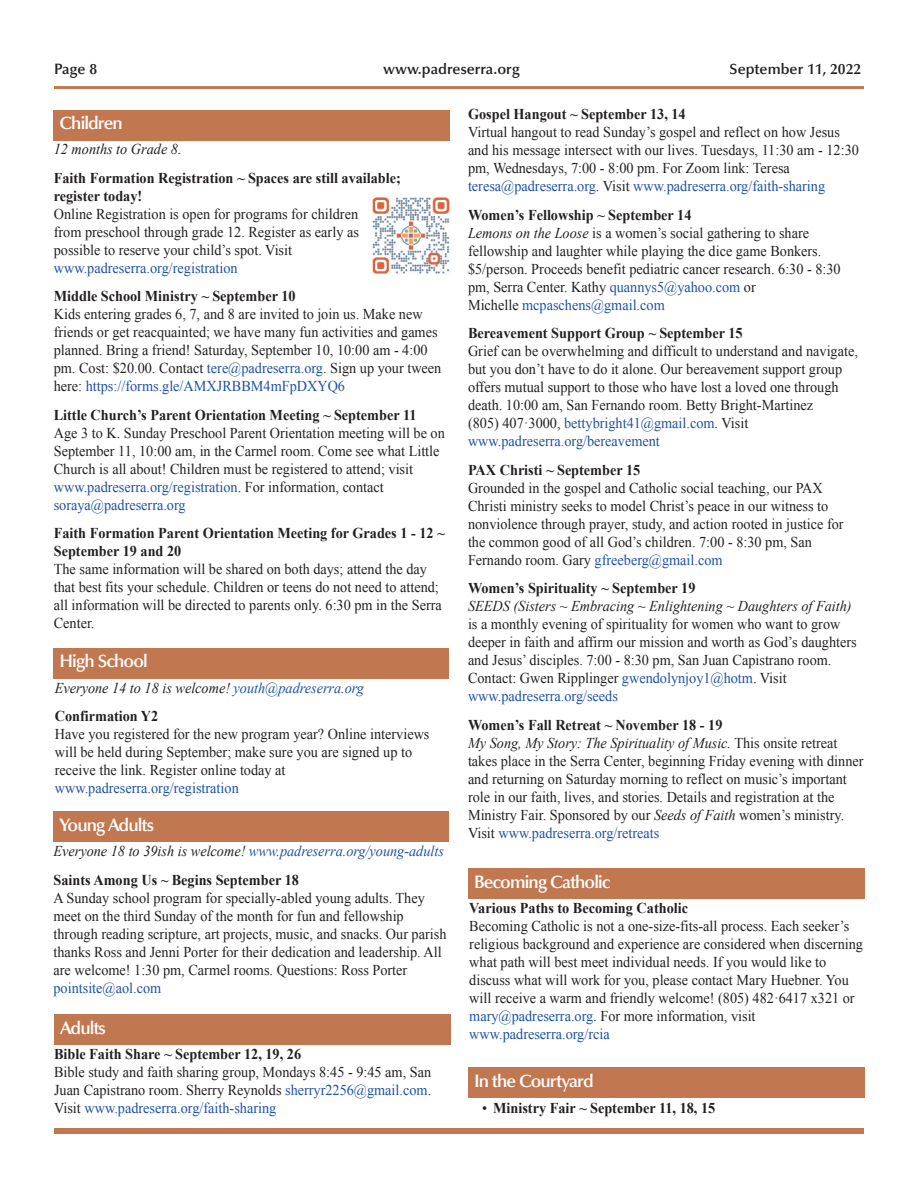
<style>
.page{position:relative;width:918px;height:1188px;background:#fff}
.page>*{position:absolute;margin:0;border:0;box-sizing:border-box;transform-origin:0 0}
.t1{font:600 18px "Optima LT Std";letter-spacing:-.05em;color:#fff}
.t2{font:15px/18px "Times New Roman";color:#231f20;scale:.95 1}
.t3{font:700 15px/18px "Times New Roman";color:#231f20;scale:.95 1}
.t4{font:italic 15px/28.2px "Times New Roman";color:#231f20;scale:.95 1}
.t5{font:italic 15px/28.2px "Times New Roman";color:#1e51a3;scale:.95 1}
.t6{font:15px "Times New Roman";color:#1e51a3;scale:.95 1}
.t7{font:600 15px "Optima LT Std";color:#231f20}
.s1{color:#1e51a3}
.s2{font-weight:700;font-style:normal}
.s3{color:#231f20}
.s4{font-weight:700;font-style:normal;color:#231f20}
.s5{font-weight:700}
.s6{font-style:italic}
.s7{font-weight:400}
</style>
<div class="page">
<div style="left:468px;top:869px;width:396px;height:30px;background:#c17750"></div>
<hr style="left:54px;top:86px;width:810px;height:3px;background:#c17750">
<div style="left:54px;top:1128px;width:810px;height:6px;background:#c17750"></div>
<div style="left:54px;top:648px;width:395px;height:31px;background:#c17750"></div>
<div style="left:54px;top:110px;width:396px;height:31px;background:#c17750"></div>
<div style="left:54px;top:812px;width:395px;height:30px;background:#c17750"></div>
<div style="left:468px;top:1067px;width:397px;height:31px;background:#c17750"></div>
<img style="left:372px;top:197px;width:78px;height:77px">
<div style="left:54px;top:1015px;width:396px;height:30px;background:#c17750"></div>
<p class="t7" style="left:54px;top:63px;width:45px">Page 8</p>
<p class="t7" style="left:383px;top:63px;width:138px">www.padreserra.org</p>
<p class="t7" style="left:730px;top:63px;width:133px">September 11, 2022</p>
<p class="t1" style="left:60px;top:116px;width:65px">Children</p>
<p class="t4" style="left:54px;top:135px;width:136px">12 months to Grade 8.</p>
<p class="t3" style="left:54px;top:169px;width:367px">Faith Formation Registration ~ Spaces are still available; register today!</p>
<p class="t2" style="left:54px;top:205px;width:323px;text-align:justify">Online Registration is open for programs for children from preschool through grade 12. Register as early as possible to reserve your child’s spot. Visit</p>
<p class="t6" style="left:54px;top:260px;width:195px">www.padreserra.org/registration</p>
<p class="t3" style="left:54px;top:287px;width:256px">Middle School Ministry ~ September 10</p>
<p class="t2" style="left:54px;top:305px;width:410px">Kids entering grades 6, 7, and 8 are invited to join us. Make new friends or get reacquainted; we have many fun activities and games planned. Bring a friend! Saturday, September 10, 10:00 am - 4:00 pm. Cost: $20.00. Contact <span class="s1">tere@padreserra.org</span>. Sign up your tween here: <span class="s1">https://forms.gle/AMXJRBBM4mFpDXYQ6</span></p>
<p class="t3" style="left:54px;top:406px;width:383px">Little Church’s Parent Orientation Meeting ~ September 11</p>
<p class="t2" style="left:54px;top:424px;width:413px">Age 3 to K. Sunday Preschool Parent Orientation meeting will be on September 11, 10:00 am, in the Carmel room. Come see what Little Church is all about! Children must be registered to attend; visit <span class="s1">www.padreserra.org/registration</span>. For information, contact <span class="s1">soraya@padreserra.org</span></p>
<p class="t3" style="left:54px;top:524px;width:413px">Faith Formation Parent Orientation Meeting for Grades 1 - 12 ~<br>September 19 and 20</p>
<p class="t2" style="left:54px;top:560px;width:410px">The same information will be shared on both days; attend the day that best fits your schedule. Children or teens do not need to attend; all information will be directed to parents only. 6:30 pm in the Serra Center.</p>
<p class="t1" style="left:60px;top:654px;width:90px">High School</p>
<p class="t4" style="left:55px;top:674px;width:327px">Everyone 14 to 18 is welcome! <span class="s1">youth@padreserra.org<br></span><span class="s2">Confirmation Y2</span></p>
<p class="t2" style="left:55px;top:725px;width:396px">Have you registered for the new program year? Online interviews will be held during September; make sure you are signed up to receive the link. Register online today at</p>
<p class="t6" style="left:55px;top:780px;width:195px">www.padreserra.org/registration</p>
<p class="t1" style="left:60px;top:818px;width:96px">Young Adults</p>
<p class="t5" style="left:54px;top:837px;width:413px"><span class="s3">Everyone 18 to 39ish is welcome!</span> www.padreserra.org/young-adults<br><span class="s4">Saints Among Us ~ Begins September 18</span></p>
<p class="t2" style="left:54px;top:889px;width:415px">A Sunday school program for specially-abled young adults. They meet on the third Sunday of the month for fun and fellowship through reading scripture, art projects, music, and snacks. Our parish thanks Ross and Jenni Porter for their dedication and leadership. All are welcome! 1:30 pm, Carmel rooms. Questions: Ross Porter</p>
<p class="t6" style="left:54px;top:980px;width:115px">pointsite@aol.com</p>
<p class="t1" style="left:60px;top:1021px;width:47px">Adults</p>
<p class="t3" style="left:54px;top:1045px;width:262px">Bible Faith Share ~ September 12, 19, 26</p>
<p class="t2" style="left:54px;top:1063px;width:399px;text-align:justify">Bible study and faith sharing group, Mondays 8:45 - 9:45 am, San Juan Capistrano room. Sherry Reynolds <span class="s1">sherryr2256@gmail.com</span>.<br>Visit <span class="s1">www.padreserra.org/faith-sharing</span></p>
<p class="t3" style="left:468px;top:105px;width:231px">Gospel Hangout ~ September 13, 14</p>
<p class="t2" style="left:468px;top:123px;width:413px">Virtual hangout to read Sunday’s gospel and reflect on how Jesus and his message intersect with our lives. Tuesdays, 11:30 am - 12:30 pm, Wednesdays, 7:00 - 8:00 pm. For Zoom link: Teresa <span class="s1">teresa@padreserra.org</span>. Visit <span class="s1">www.padreserra.org/faith-sharing</span></p>
<p class="t2" style="left:468px;top:206px;width:394px"><span class="s5">Women’s Fellowship ~ September 14<br></span><span class="s6">Lemons on the Loose</span> is a women’s social gathering to share fellowship and laughter while playing the dice game Bonkers. $5/person. Proceeds benefit pediatric cancer research. 6:30 - 8:30 pm, Serra Center. Kathy <span class="s1">quannys5@yahoo.com</span> or<br>Michelle <span class="s1">mcpaschens@gmail.com</span></p>
<p class="t3" style="left:468px;top:324px;width:291px">Bereavement Support Group ~ September 15</p>
<p class="t2" style="left:468px;top:342px;width:412px">Grief can be overwhelming and difficult to understand and navigate, but you don’t have to do it alone. Our bereavement support group offers mutual support to those who have lost a loved one through death. 10:00 am, San Fernando room. Betty Bright-Martinez<br>(805) 407·3000, <span class="s1">bettybright41@gmail.com</span>. Visit <span class="s1">www.padreserra.org/bereavement</span></p>
<p class="t3" style="left:468px;top:461px;width:183px">PAX Christi ~ September 15</p>
<p class="t2" style="left:468px;top:479px;width:397px">Grounded in the gospel and Catholic social teaching, our PAX Christi ministry seeks to model Christ’s peace in our witness to nonviolence through prayer, study, and action rooted in justice for the common good of all God’s children. 7:00 - 8:30 pm, San Fernando room. Gary <span class="s1">gfreeberg@gmail.com</span></p>
<p class="t3" style="left:468px;top:579px;width:241px">Women’s Spirituality ~ September 19</p>
<p class="t4" style="left:468px;top:592px;width:405px">SEEDS (Sisters ~ Embracing ~ Enlightening ~ Daughters of Faith)</p>
<p class="t2" style="left:468px;top:615px;width:411px">is a monthly evening of spirituality for women who want to grow deeper in faith and affirm our mission and worth as God’s daughters and Jesus’ disciples. 7:00 - 8:30 pm, San Juan Capistrano room.<br>Contact: Gwen Ripplinger <span class="s1">gwendolynjoy1@hotm</span>. Visit <span class="s1">www.padreserra.org/seeds</span></p>
<p class="t2" style="left:468px;top:716px;width:418px"><span class="s5">Women’s Fall Retreat ~ November 18 - 19<br></span><span class="s6">My Song, My Story: The Spirituality of Music.</span> This onsite retreat takes place in the Serra Center, beginning Friday evening with dinner and returning on Saturday morning to reflect on music’s important role in our faith, lives, and stories. Details and registration at the Ministry Fair. Sponsored by our <span class="s6">Seeds of Faith</span> women’s ministry.<br>Visit <span class="s1">www.padreserra.org/retreats</span></p>
<p class="t1" style="left:474px;top:875px;width:138px">Becoming Catholic</p>
<p class="t3" style="left:469px;top:899px;width:232px">Various Paths to Becoming Catholic</p>
<p class="t2" style="left:469px;top:917px;width:416px">Becoming Catholic is not a one-size-fits-all process. Each seeker’s religious background and experience are considered when discerning what path will best meet individual needs. If you would like to discuss what will work for you, please contact Mary Huebner. You will receive a warm and friendly welcome! (805) 482·6417 x321 or <span class="s1">mary@padreserra.org</span>. For more information, visit <span class="s1">www.padreserra.org/rcia</span></p>
<p class="t1" style="left:474px;top:1073px;width:121px">In the Courtyard</p>
<p class="t3" style="left:482px;top:1099px;width:247px"><span class="s7">•</span> Ministry Fair ~ September 11, 18, 15</p>
</div>
